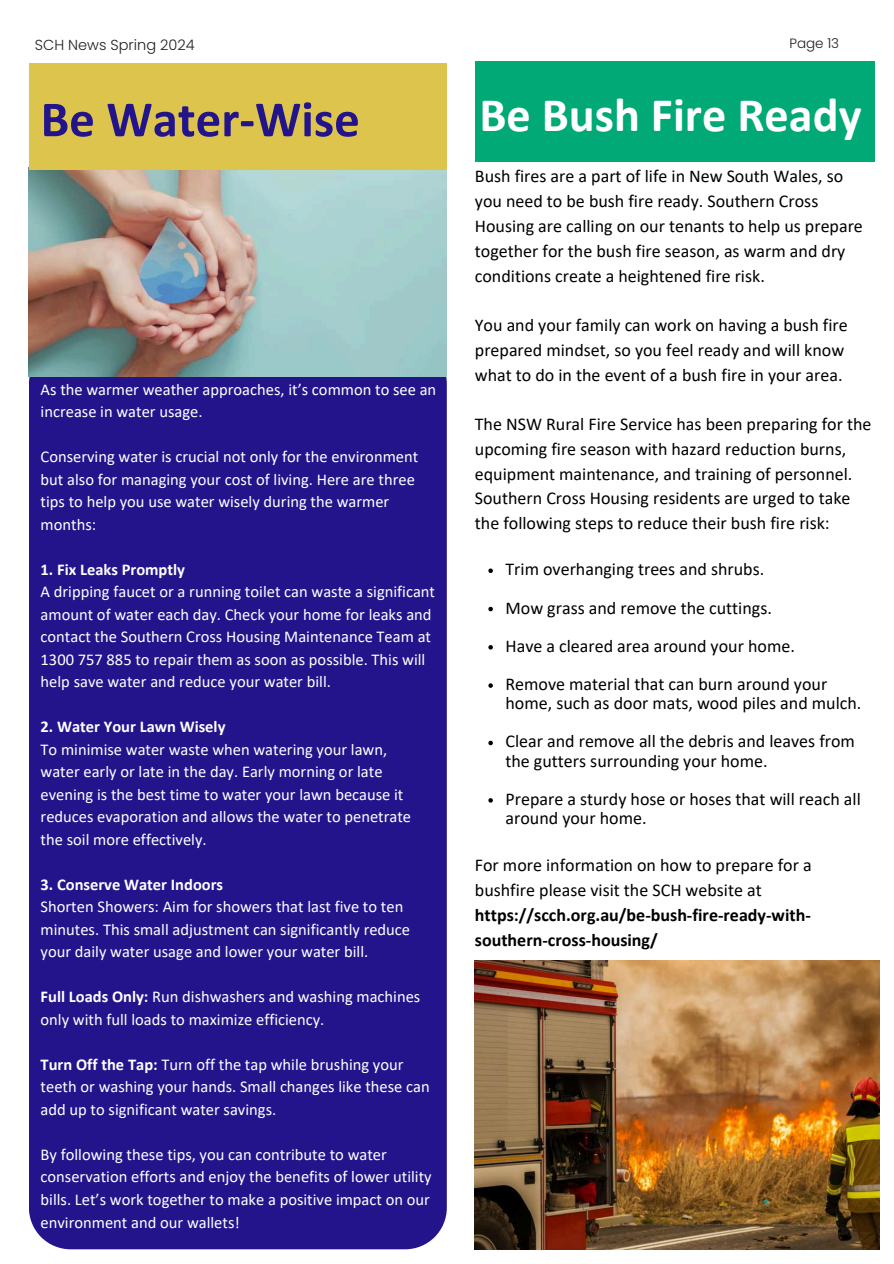
<style>
.page{position:relative;width:894px;height:1264px;background:#fff}
.page>*{position:absolute;margin:0;border:0;box-sizing:border-box;transform-origin:0 0}
.t1{font:700 51px "Calibri";color:#23148c}
.t2{font:700 48.3px "Calibri";color:#fff}
.t3{font:18px/24.8px "Calibri";color:#000}
.t4{font:16.5px/22.5px "Calibri";color:#fff}
.t5{font:300 14.55px "Poppins";color:#231f20}
.t6{font:300 13.5px "Poppins";color:#231f20}
.s1{font-weight:700}
</style>
<div class="page">
<div style="left:29px;top:377px;width:417px;height:872px;background:#23148c"></div>
<img style="left:29px;top:169px;width:417px;height:208px">
<div style="left:29px;top:63px;width:417px;height:106px;background:#dcc44d"></div>
<img style="left:474px;top:960px;width:404px;height:288px">
<div style="left:474px;top:61px;width:399px;height:101px;background:#00a975"></div>
<svg style="left:488px;top:568px;width:4px;height:5px"></svg>
<svg style="left:488px;top:606px;width:4px;height:5px"></svg>
<svg style="left:488px;top:645px;width:4px;height:4px"></svg>
<svg style="left:488px;top:683px;width:4px;height:4px"></svg>
<svg style="left:488px;top:740px;width:4px;height:5px"></svg>
<svg style="left:488px;top:798px;width:4px;height:4px"></svg>
<h1 class="t5" style="left:35px;top:35px;width:161px">SCH News Spring 2024</h1>
<p class="t6" style="left:789px;top:34px;width:51px">Page 13</p>
<h1 class="t1" style="left:41px;top:98px;width:320px">Be Water-Wise</h1>
<h2 class="t4" style="left:41px;top:379px;width:397px">As the warmer weather approaches, it’s common to see an increase in water usage.</h2>
<h2 class="t4" style="left:41px;top:447px;width:379px">Conserving water is crucial not only for the environment but also for managing your cost of living. Here are three tips to help you use water wisely during the warmer months:</h2>
<h2 class="t4" style="left:41px;top:559px;width:396px"><span class="s1">1. Fix Leaks Promptly<br></span>A dripping faucet or a running toilet can waste a significant amount of water each day. Check your home for leaks and contact the Southern Cross Housing Maintenance Team at 1300 757 885 to repair them as soon as possible. This will help save water and reduce your water bill.</h2>
<p class="t4" style="left:41px;top:717px;width:372px"><span class="s1">2. Water Your Lawn Wisely<br></span>To minimise water waste when watering your lawn, water early or late in the day. Early morning or late evening is the best time to water your lawn because it reduces evaporation and allows the water to penetrate the soil more effectively.</p>
<p class="t4" style="left:41px;top:874px;width:371px"><span class="s1">3. Conserve Water Indoors<br></span>Shorten Showers: Aim for showers that last five to ten minutes. This small adjustment can significantly reduce your daily water usage and lower your water bill.</p>
<p class="t4" style="left:41px;top:987px;width:381px"><span class="s1">Full Loads Only:</span> Run dishwashers and washing machines only with full loads to maximize efficiency.</p>
<p class="t4" style="left:41px;top:1054px;width:390px"><span class="s1">Turn Off the Tap:</span> Turn off the tap while brushing your teeth or washing your hands. Small changes like these can add up to significant water savings.</p>
<p class="t4" style="left:41px;top:1144px;width:392px">By following these tips, you can contribute to water conservation efforts and enjoy the benefits of lower utility bills. Let’s work together to make a positive impact on our environment and our wallets!</p>
<p class="t2" style="left:479px;top:95px;width:383px">Be Bush Fire Ready</p>
<h2 class="t3" style="left:474px;top:165px;width:389px">Bush fires are a part of life in New South Wales, so you need to be bush fire ready. Southern Cross Housing are calling on our tenants to help us prepare together for the bush fire season, as warm and dry conditions create a heightened fire risk.</h2>
<h2 class="t3" style="left:474px;top:314px;width:374px">You and your family can work on having a bush fire prepared mindset, so you feel ready and will know what to do in the event of a bush fire in your area.</h2>
<h2 class="t3" style="left:474px;top:413px;width:398px">The NSW Rural Fire Service has been preparing for the upcoming fire season with hazard reduction burns, equipment maintenance, and training of personnel.<br>Southern Cross Housing residents are urged to take the following steps to reduce their bush fire risk:</h2>
<h2 class="t3" style="left:505px;top:558px;width:260px">Trim overhanging trees and shrubs.</h2>
<h2 class="t3" style="left:505px;top:596px;width:268px">Mow grass and remove the cuttings.</h2>
<h2 class="t3" style="left:505px;top:635px;width:291px">Have a cleared area around your home.</h2>
<h2 class="t3" style="left:505px;top:676px;width:357px;line-height:19.2px">Remove material that can burn around your home, such as door mats, wood piles and mulch.</h2>
<h2 class="t3" style="left:505px;top:733px;width:351px;line-height:19.2px">Clear and remove all the debris and leaves from the gutters surrounding your home.</h2>
<h2 class="t3" style="left:505px;top:790px;width:357px;line-height:19.2px">Prepare a sturdy hose or hoses that will reach all around your home.</h2>
<p class="t3" style="left:474px;top:854px;width:338px">For more information on how to prepare for a bushfire please visit the SCH website at <span class="s1">https://scch.org.au/be-bush-fire-ready-with&shy;southern-cross-housing/</span></p>
</div>
